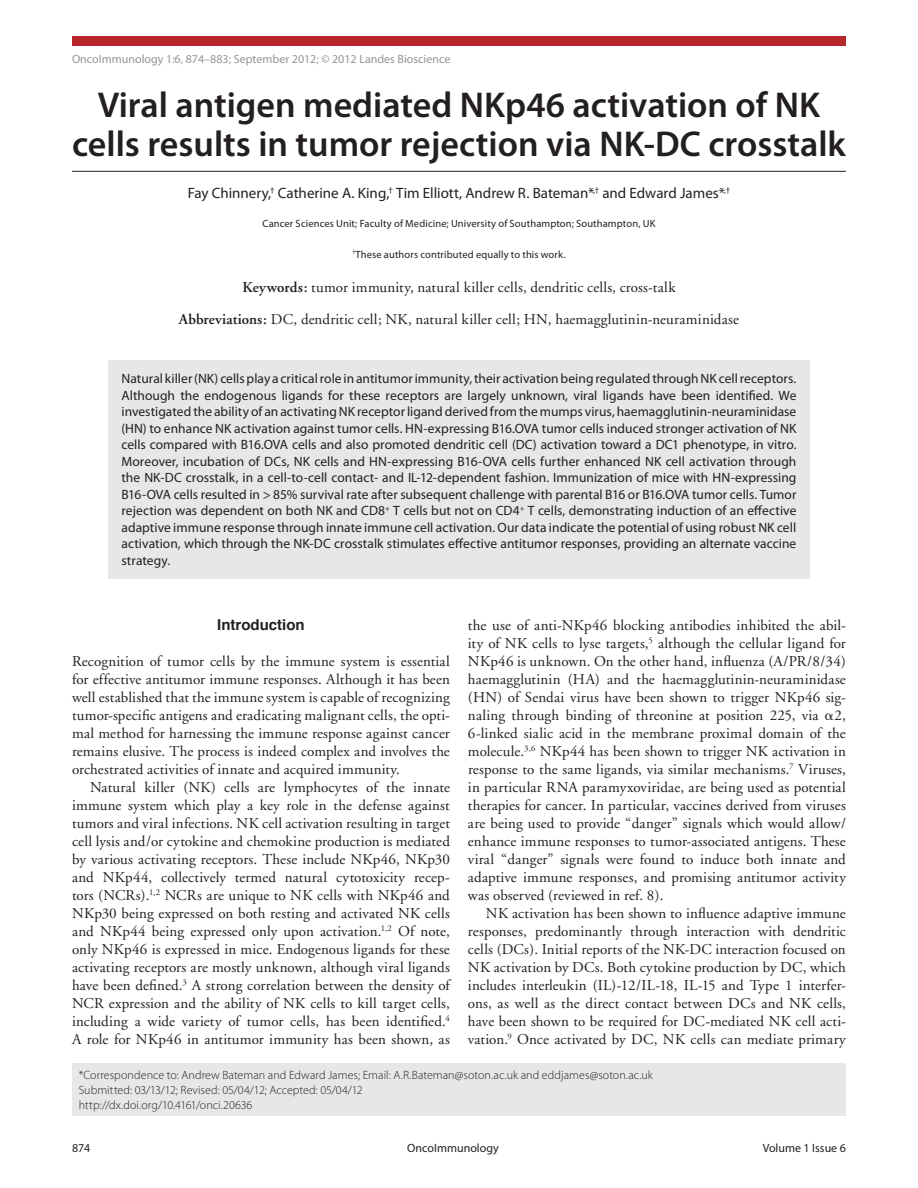
<style>
.page{position:relative;width:918px;height:1188px;background:#fff}
.page>*{position:absolute;margin:0;border:0;box-sizing:border-box;transform-origin:0 0}
.t1{font:600 36px/39px "Myriad Pro";color:#231f20;text-align:center}
.t2{font:15px/18px "Adobe Garamond";letter-spacing:.01em;color:#231f20;text-align:justify}
.t3{font:15px "Myriad Pro";color:#231f20}
.t4{font:700 15px "Helvetica";color:#231f20}
.t5{font:13.5px/16.5px "Myriad Pro";letter-spacing:.005em;color:#231f20;text-align:justify}
.t6{font:300 12px/15px "Myriad Pro";color:#231f20}
.t7{font:12px "Myriad Pro";color:#939598}
.t8{font:12px "Myriad Pro";color:#231f20}
.t9{font:10.5px "Myriad Pro";letter-spacing:.015em;color:#231f20}
.s1{font-weight:600}
.s2{font-family:"Universal Std Greekw Math Pi"}
</style>
<div class="page">
<div style="left:72px;top:36px;width:774px;height:10px;background:#b7262b"></div>
<div style="left:72px;top:1063px;width:774px;height:53px;background:#e6e7e9"></div>
<div style="left:108px;top:360px;width:702px;height:218px;background:#e6e7e9"></div>
<hr style="left:72px;top:171px;width:774px;height:1px;background:#231f20">
<p class="t7" style="left:72px;top:52px;width:380px">OncoImmunology 1:6, 874–883; September 2012; © 2012 Landes Bioscience</p>
<h1 class="t1" style="left:72px;top:85px;width:775px">Viral antigen mediated NKp46 activation of NK cells results in tumor rejection via NK-DC crosstalk</h1>
<p class="t3" style="left:188px;top:184px;width:544px">Fay Chinnery,<sup>†</sup> Catherine A. King,<sup>†</sup> Tim Elliott, Andrew R. Bateman*<sup>,†</sup> and Edward James*<sup>,†</sup></p>
<p class="t9" style="left:262px;top:217px;width:394px">Cancer Sciences Unit; Faculty of Medicine; University of Southampton; Southampton, UK</p>
<p class="t9" style="left:352px;top:248px;width:215px"><sup>†</sup>These authors contributed equally to this work.</p>
<p class="t2" style="left:179px;top:272px;width:562px;line-height:31.5px;text-align:center"><span class="s1">Keywords:</span> tumor immunity, natural killer cells, dendritic cells, cross-talk<br><span class="s1">Abbreviations:</span> DC, dendritic cell; NK, natural killer cell; HN, haemagglutinin-neuraminidase</p>
<p class="t5" style="left:121px;top:370px;width:677px">Natural killer (NK) cells play a critical role in antitumor immunity, their activation being regulated through NK cell receptors.<br>Although the endogenous ligands for these receptors are largely unknown, viral ligands have been identified. We investigated the ability of an activating NK receptor ligand derived from the mumps virus, haemagglutinin-neuraminidase (HN) to enhance NK activation against tumor cells. H N-expressing B16.OVA tumor cells induced stronger activation of NK cells compared with B16.OVA cells and also promoted dendritic cell (DC) activation toward a DC1 phenotype, in vitro.<br>Moreover, incubation of DCs, NK cells and H N-expressing B16-OVA cells further enhanced NK cell activation through the NK-DC crosstalk, in a cell-to-cell contact- and IL-12-dependent fashion. Immunization of mice with H N-expressing B16-OVA cells resulted in &gt; 85% survival rate after subsequent challenge with parental B16 or B16.OVA tumor cells. Tumor rejection was dependent on both NK and CD8<sup>+</sup> T cells but not on CD4<sup>+</sup> T cells, demonstrating induction of an effective adaptive immune response through innate immune cell activation. Our data indicate the potential of using robust NK cell activation, which through the NK-DC crosstalk stimulates effective antitumor responses, providing an alternate vaccine strategy.</p>
<p class="t4" style="left:217px;top:613px;width:89px">Introduction</p>
<p class="t2" style="left:72px;top:653px;width:379px">Recognition of tumor cells by the immune system is essential for effective antitumor immune responses. Although it has been well established that the immune system is capable of recognizing tumor-specific antigens and eradicating malignant cells, the opti&shy;mal method for harnessing the immune response against cancer remains elusive. The process is indeed complex and involves the orchestrated activities of innate and acquired immunity.</p>
<p class="t2" style="left:72px;top:779px;width:380px;text-indent:18px">Natural killer (NK) cells are lymphocytes of the innate immune system which play a key role in the defense against tumors and viral infections. NK cell activation resulting in target cell lysis and/or cytokine and chemokine production is mediated by various activating receptors. These include NKp46, NKp30 and NKp44, collectively termed natural cytotoxicity recep&shy;tors (NCRs).<sup>1,2</sup> NCRs are unique to NK cells with NKp46 and NKp30 being expressed on both resting and activated NK cells and NKp44 being expressed only upon activation.<sup>1,2</sup> Of note, only NKp46 is expressed in mice. Endogenous ligands for these activating receptors are mostly unknown, although viral ligands have been defined.<sup>3</sup> A strong correlation between the density of NCR expression and the ability of NK cells to kill target cells, including a wide variety of tumor cells, has been identified.<sup>4<br></sup>A role for NKp46 in antitumor immunity has been shown, as</p>
<p class="t2" style="left:468px;top:617px;width:379px">the use of anti-NKp46 blocking antibodies inhibited the abil&shy;ity of NK cells to lyse targets,<sup>5</sup> although the cellular ligand for NKp46 is unknown. On the other hand, influenza (A/PR/8/34) haemagglutinin (HA) and the haemagglutinin-neuraminidase (HN) of Sendai virus have been shown to trigger NKp46 sig&shy;naling through binding of threonine at position 225, via <span class="s2">α</span>2, 6-linked sialic acid in the membrane proximal domain of the molecule.<sup>3,6</sup> NKp44 has been shown to trigger NK activation in response to the same ligands, via similar mechanisms.<sup>7</sup> Viruses, in particular RNA paramyxoviridae, are being used as potential therapies for cancer. In particular, vaccines derived from viruses are being used to provide “danger” signals which would allow/ enhance immune responses to tumor-associated antigens. These viral “danger” signals were found to induce both innate and adaptive immune responses, and promising antitumor activity was observed (reviewed in ref. 8).</p>
<p class="t2" style="left:468px;top:905px;width:379px;text-indent:18px">NK activation has been shown to influence adaptive immune responses, predominantly through interaction with dendritic cells (DCs). Initial reports of the NK-DC interaction focused on NK activation by DCs. Both cytokine production by DC, which includes interleukin (IL)-12/IL-18, IL-15 and Type 1 interfer&shy;ons, as well as the direct contact between DCs and NK cells, have been shown to be required for DC-mediated NK cell acti&shy;vation.<sup>9</sup> Once activated by DC, NK cells can mediate primary</p>
<p class="t6" style="left:79px;top:1068px;width:576px">*Correspondence to: Andrew Bateman and Edward James; Email: A.R.Bateman@soton.ac.uk and eddjames@soton.ac.uk<br>Submitted: 03/13/12; Revised: 05/04/12; Accepted: 05/04/12<br>http://dx.doi.org/10.4161/onci.20636</p>
<p class="t8" style="left:72px;top:1141px;width:20px">874</p>
<p class="t8" style="left:407px;top:1141px;width:93px">OncoImmunology</p>
<p class="t8" style="left:763px;top:1141px;width:85px">Volume 1 Issue 6</p>
</div>
